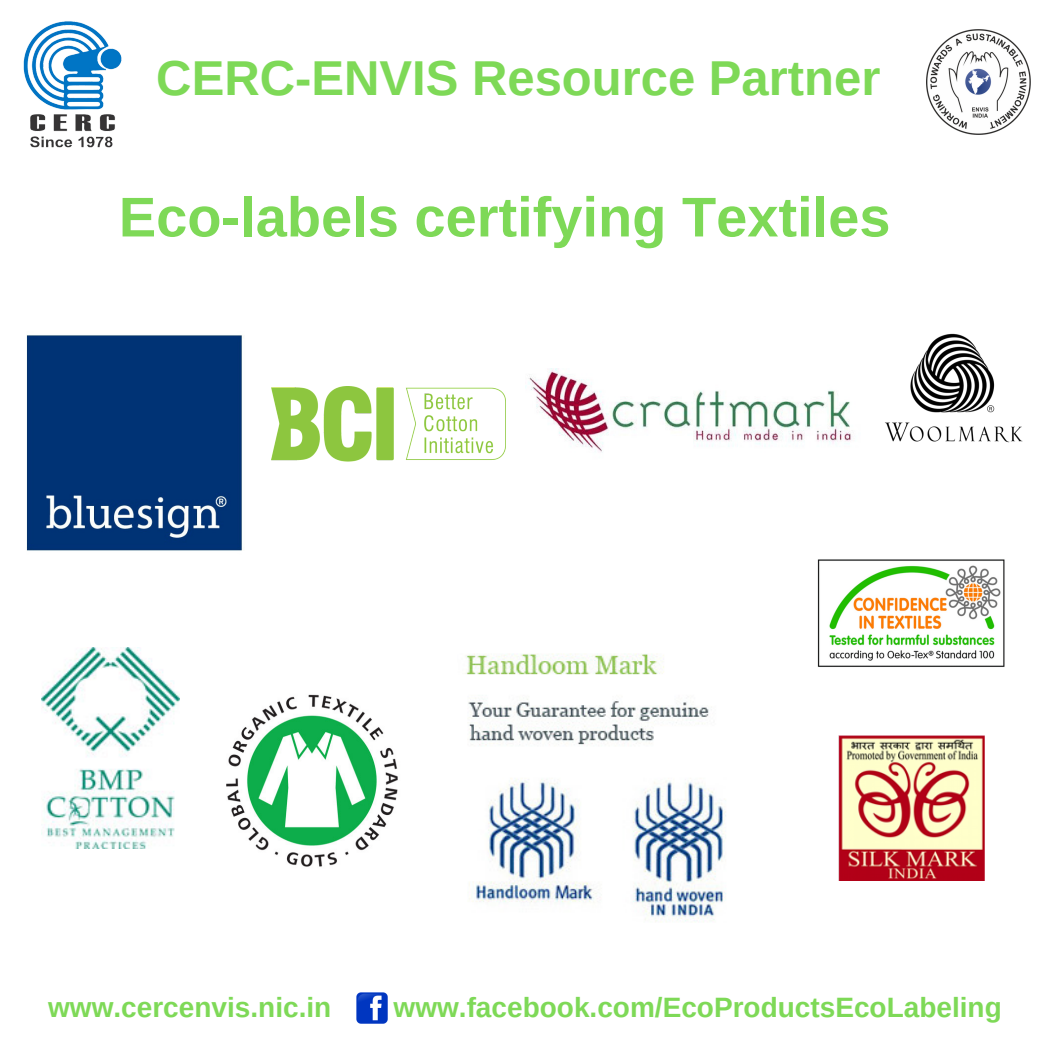
<style>
.page{position:relative;width:1050px;height:1050px;background:#fff}
.page>*{position:absolute;margin:0;border:0;box-sizing:border-box;transform-origin:0 0}
.t1{font:700 56px "Arimo";color:#7ed957}
.t2{font:700 49px "Arimo";color:#7ed957}
.t3{font:700 28px "Arimo";color:#7ed957}
</style>
<div class="page">
<img style="left:23px;top:21px;width:99px;height:127px">
<img style="left:927px;top:30px;width:103px;height:105px">
<img style="left:41px;top:647px;width:138px;height:201px">
<img style="left:356px;top:992px;width:32px;height:32px">
<img style="left:26px;top:335px;width:218px;height:216px">
<img style="left:271px;top:387px;width:234px;height:75px">
<img style="left:525px;top:368px;width:328px;height:84px">
<img style="left:817px;top:559px;width:188px;height:108px">
<img style="left:226px;top:694px;width:172px;height:173px">
<img style="left:465px;top:653px;width:261px;height:269px">
<img style="left:838px;top:735px;width:147px;height:146px">
<img style="left:885px;top:333px;width:138px;height:110px">
<h2 class="t2" style="left:156px;top:51px;width:726px">CERC-ENVIS Resource Partner</h2>
<h1 class="t1" style="left:119px;top:186px;width:773px">Eco-labels certifying Textiles</h1>
<p class="t3" style="left:48px;top:992px;width:285px">www.cercenvis.nic.in</p>
<p class="t3" style="left:394px;top:992px;width:610px">www.facebook.com/EcoProductsEcoLabeling</p>
</div>
